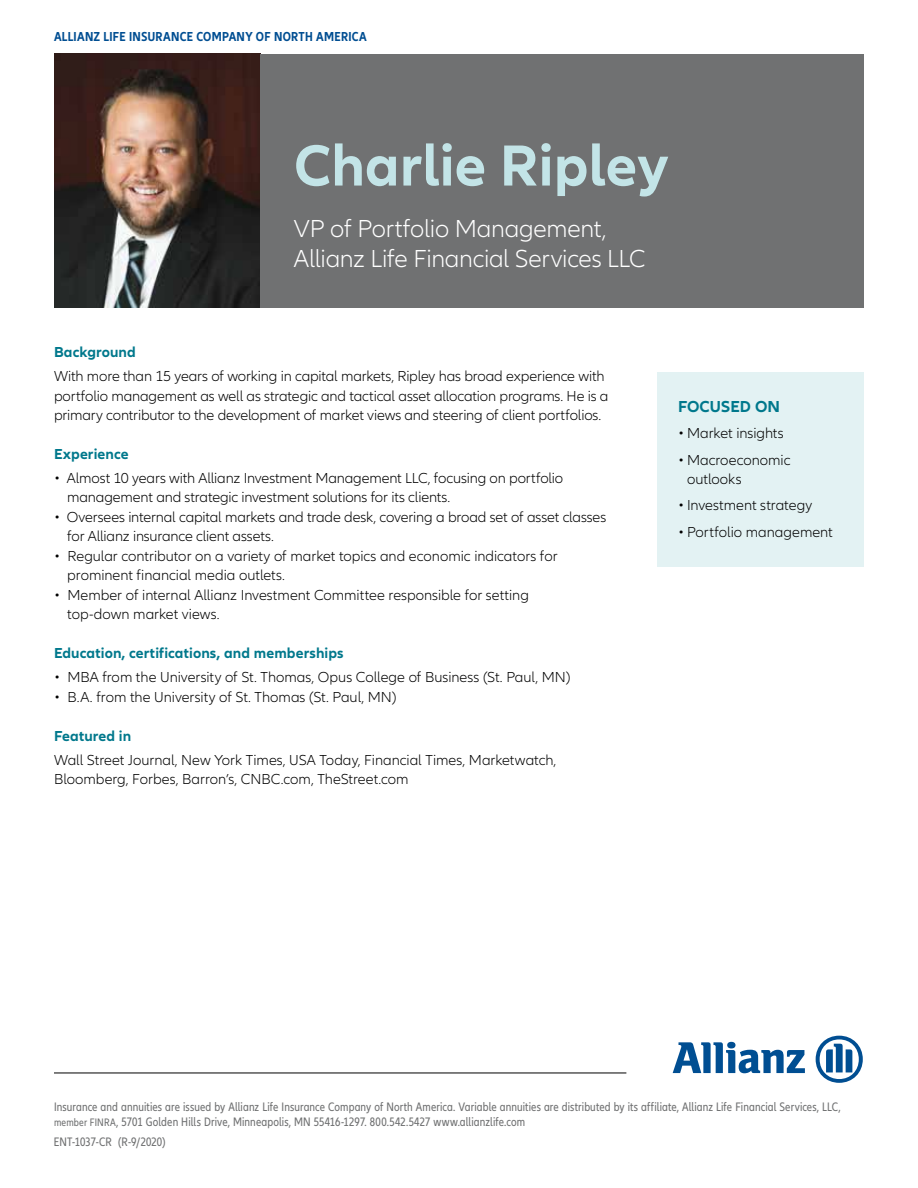
<style>
.page{position:relative;width:918px;height:1188px;background:#fff}
.page>*{position:absolute;margin:0;border:0;box-sizing:border-box;transform-origin:0 0}
.t1{font:700 60px "Allianz Neo";color:#c3e4e7}
.t2{font:300 25.5px/30px "Allianz Neo";letter-spacing:-.01em;color:#fff}
.t3{font:700 16.5px "Allianz Neo";color:#00788c}
.t4{font:300 15px/19.5px "Allianz Neo";letter-spacing:-.005em;color:#000}
.t5{font:700 15px "Allianz Neo";letter-spacing:.005em;color:#00788c}
.t6{font:700 condensed 13.5px "Allianz Neo";letter-spacing:.02em;color:#004e92}
.t7{font:condensed 12.75px/15px "Allianz Neo";letter-spacing:.01em;color:#707172}
.s1{font-size:11.25px}
</style>
<div class="page">
<img style="left:54px;top:54px;width:206px;height:254px">
<div style="left:260px;top:54px;width:604px;height:254px;background:#707172"></div>
<hr style="left:54px;top:1073px;width:572px;height:1px;background:#000">
<svg style="left:673px;top:1042px;width:132px;height:31px"></svg>
<svg style="left:816px;top:1036px;width:47px;height:47px"></svg>
<div style="left:658px;top:373px;width:206px;height:194px;background:#e3f2f3"></div>
<p class="t6" style="left:54px;top:28px;width:314px">ALLIANZ LIFE INSURANCE COMPANY OF NORTH AMERICA</p>
<h1 class="t1" style="left:294px;top:131px;width:376px">Charlie Ripley</h1>
<h2 class="t2" style="left:294px;top:214px;width:353px">VP of Portfolio Management,<br>Allianz Life Financial Services LLC</h2>
<p class="t5" style="left:54px;top:344px;width:83px">Background</p>
<p class="t4" style="left:54px;top:367px;width:556px">With more than 15 years of working in capital markets, Ripley has broad experience with portfolio management as well as strategic and tactical asset allocation programs. He is a primary contributor to the development of market views and steering of client portfolios.</p>
<p class="t5" style="left:54px;top:445px;width:76px">Experience</p>
<p class="t4" style="left:67px;top:469px;width:498px;text-indent:-13px">• Almost 10 years with Allianz Investment Management LLC, focusing on portfolio management and strategic investment solutions for its clients.</p>
<p class="t4" style="left:67px;top:508px;width:541px;text-indent:-13px">• Oversees internal capital markets and trade desk, covering a broad set of asset classes for Allianz insurance client assets.</p>
<p class="t4" style="left:67px;top:547px;width:492px;text-indent:-13px">• Regular contributor on a variety of market topics and economic indicators for prominent financial media outlets.</p>
<p class="t4" style="left:67px;top:586px;width:463px;text-indent:-13px">• Member of internal Allianz Investment Committee responsible for setting top-down market views.</p>
<p class="t5" style="left:54px;top:645px;width:291px">Education, certifications, and memberships</p>
<p class="t4" style="left:54px;top:668px;width:518px">• MBA from the University of St. Thomas, Opus College of Business (St. Paul, MN)</p>
<p class="t4" style="left:54px;top:687px;width:344px">• B.A. from the University of St. Thomas (St. Paul, MN)</p>
<p class="t5" style="left:54px;top:727px;width:79px">Featured in</p>
<p class="t4" style="left:54px;top:750px;width:504px">Wall Street Journal, New York Times, USA Today, Financial Times, Marketwatch,<br>Bloomberg, Forbes, Barron’s, CNBC.com, TheStreet.com</p>
<p class="t3" style="left:678px;top:397px;width:104px">FOCUSED ON</p>
<p class="t4" style="left:678px;top:424px;width:107px">• Market insights</p>
<p class="t4" style="left:687px;top:450px;width:105px;text-indent:-9px">• Macroeconomic outlooks</p>
<p class="t4" style="left:678px;top:496px;width:136px">• Investment strategy</p>
<p class="t4" style="left:678px;top:522px;width:156px">• Portfolio management</p>
<p class="t7" style="left:54px;top:1099px;width:788px">Insurance and annuities are issued by Allianz Life Insurance Company of North America. Variable annuities are distributed by its affiliate, Allianz Life Financial Services, LLC, <span class="s1">member FINRA</span>, 5701 Golden Hills Drive, Minneapolis, MN 55416-1297. 800.542.5427 www.allianzlife.com</p>
<p class="t7" style="left:54px;top:1134px;width:113px">ENT-1037-CR (R-9/2020)</p>
</div>
